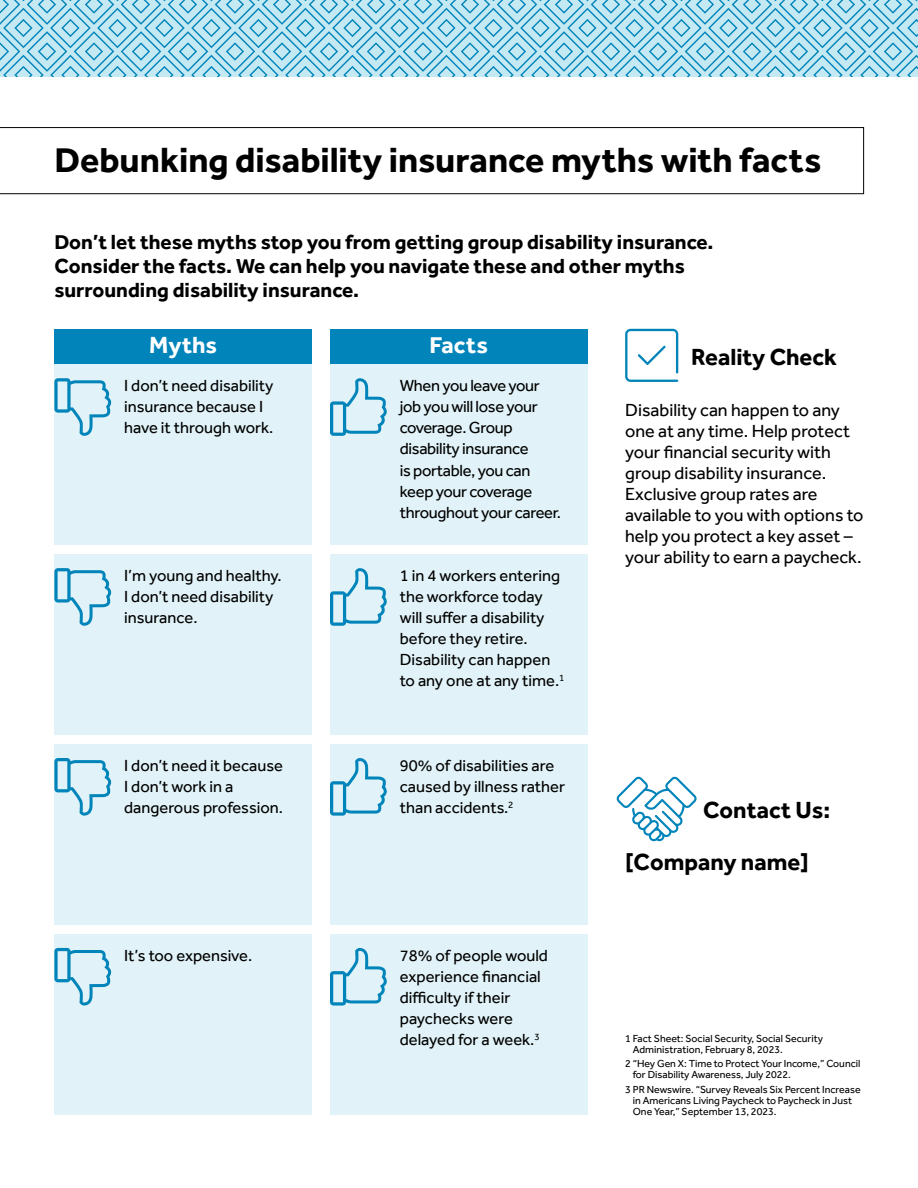
<style>
.page{position:relative;width:918px;height:1188px;background:#fff}
.page>*{position:absolute;margin:0;border:0;box-sizing:border-box;transform-origin:0 0}
.t1{font:700 36px "Effra Pro";color:#000}
.t2{font:700 24px "Effra Pro";color:#000}
.t3{font:700 24px "Effra Pro";color:#fff}
.t4{font:700 21px/24px "Effra Pro";color:#000}
.t5{font:18px/21px "Effra Pro";color:#000}
.t6{font:16.5px/21px "Effra Pro";color:#000}
.t7{font:16.5px/21px "Effra Pro";letter-spacing:-.02em;color:#000}
.t8{font:10.5px/11.2px "Effra Pro";color:#000}
</style>
<div class="page">
<svg style="left:0;top:0;width:918px;height:77px;background:#9ed4e7"></svg>
<svg style="left:0;top:127px;width:864px;height:67px"></svg>
<div style="left:54px;top:329px;width:258px;height:35px;background:#0084ba"></div>
<div style="left:330px;top:329px;width:258px;height:35px;background:#0084ba"></div>
<div style="left:54px;top:364px;width:258px;height:181px;background:#e1f3f8"></div>
<svg style="left:54px;top:378px;width:57px;height:58px"></svg>
<div style="left:54px;top:554px;width:258px;height:181px;background:#e1f3f8"></div>
<svg style="left:54px;top:568px;width:57px;height:58px"></svg>
<div style="left:54px;top:744px;width:258px;height:181px;background:#e1f3f8"></div>
<svg style="left:54px;top:758px;width:57px;height:58px"></svg>
<div style="left:54px;top:934px;width:258px;height:181px;background:#e1f3f8"></div>
<svg style="left:54px;top:948px;width:57px;height:58px"></svg>
<div style="left:330px;top:364px;width:258px;height:181px;background:#e1f3f8"></div>
<svg style="left:330px;top:378px;width:57px;height:58px"></svg>
<div style="left:330px;top:554px;width:258px;height:181px;background:#e1f3f8"></div>
<svg style="left:330px;top:568px;width:57px;height:58px"></svg>
<div style="left:330px;top:744px;width:258px;height:181px;background:#e1f3f8"></div>
<svg style="left:330px;top:758px;width:57px;height:58px"></svg>
<div style="left:330px;top:934px;width:258px;height:181px;background:#e1f3f8"></div>
<svg style="left:330px;top:948px;width:57px;height:58px"></svg>
<svg style="left:625px;top:329px;width:53px;height:53px"></svg>
<svg style="left:617px;top:777px;width:80px;height:64px"></svg>
<h1 class="t1" style="left:54px;top:138px;width:769px">Debunking disability insurance myths with facts</h1>
<p class="t4" style="left:54px;top:230px;width:661px">Don’t let these myths stop you from getting group disability insurance.<br>Consider the facts. We can help you navigate these and other myths surrounding disability insurance.</p>
<h2 class="t3" style="left:149px;top:331px;width:69px">Myths</h2>
<h2 class="t3" style="left:430px;top:331px;width:60px">Facts</h2>
<p class="t6" style="left:124px;top:375px;width:151px">I don’t need disability insurance because I have it through work.</p>
<h2 class="t2" style="left:691px;top:342px;width:147px">Reality Check</h2>
<p class="t7" style="left:400px;top:375px;width:163px">When you leave your job you will lose your coverage. Group disability insurance<br>is portable, you can keep your coverage throughout your career.</p>
<p class="t5" style="left:625px;top:399px;width:240px">Disability can happen to any one at any time. Help protect your financial security with group disability insurance.<br>Exclusive group rates are available to you with options to help you protect a key asset – your ability to earn a paycheck.</p>
<p class="t6" style="left:124px;top:565px;width:159px">I’m young and healthy.<br>I don’t need disability insurance.</p>
<p class="t6" style="left:124px;top:755px;width:160px">I don’t need it because<br>I don’t work in a dangerous profession.</p>
<p class="t6" style="left:124px;top:945px;width:130px">It’s too expensive.</p>
<p class="t6" style="left:400px;top:565px;width:166px">1 in 4 workers entering the workforce today will suffer a disability before they retire.<br>Disability can happen to any one at any time.<sup>1</sup></p>
<p class="t6" style="left:400px;top:755px;width:167px">90% of disabilities are caused by illness rather than accidents.<sup>2</sup></p>
<p class="t6" style="left:400px;top:945px;width:150px">78% of people would experience financial difficulty if their paychecks were delayed for a week.<sup>3</sup></p>
<h2 class="t2" style="left:703px;top:795px;width:129px">Contact Us:</h2>
<h2 class="t2" style="left:625px;top:847px;width:185px">[Company name]</h2>
<p class="t8" style="left:633px;top:1032px;width:192px;text-indent:-8px">1 Fact Sheet: Social Security, Social Security<br>Administration, February 8, 2023.</p>
<p class="t8" style="left:633px;top:1058px;width:229px;text-indent:-8px">2 “Hey Gen X: Time to Protect Your Income,” Council for Disability Awareness, July 2022.</p>
<p class="t8" style="left:633px;top:1083px;width:229px;text-indent:-8px">3 PR Newswire. “Survey Reveals Six Percent Increase in Americans Living Paycheck to Paycheck in Just<br>One Year,” September 13, 2023.</p>
</div>
